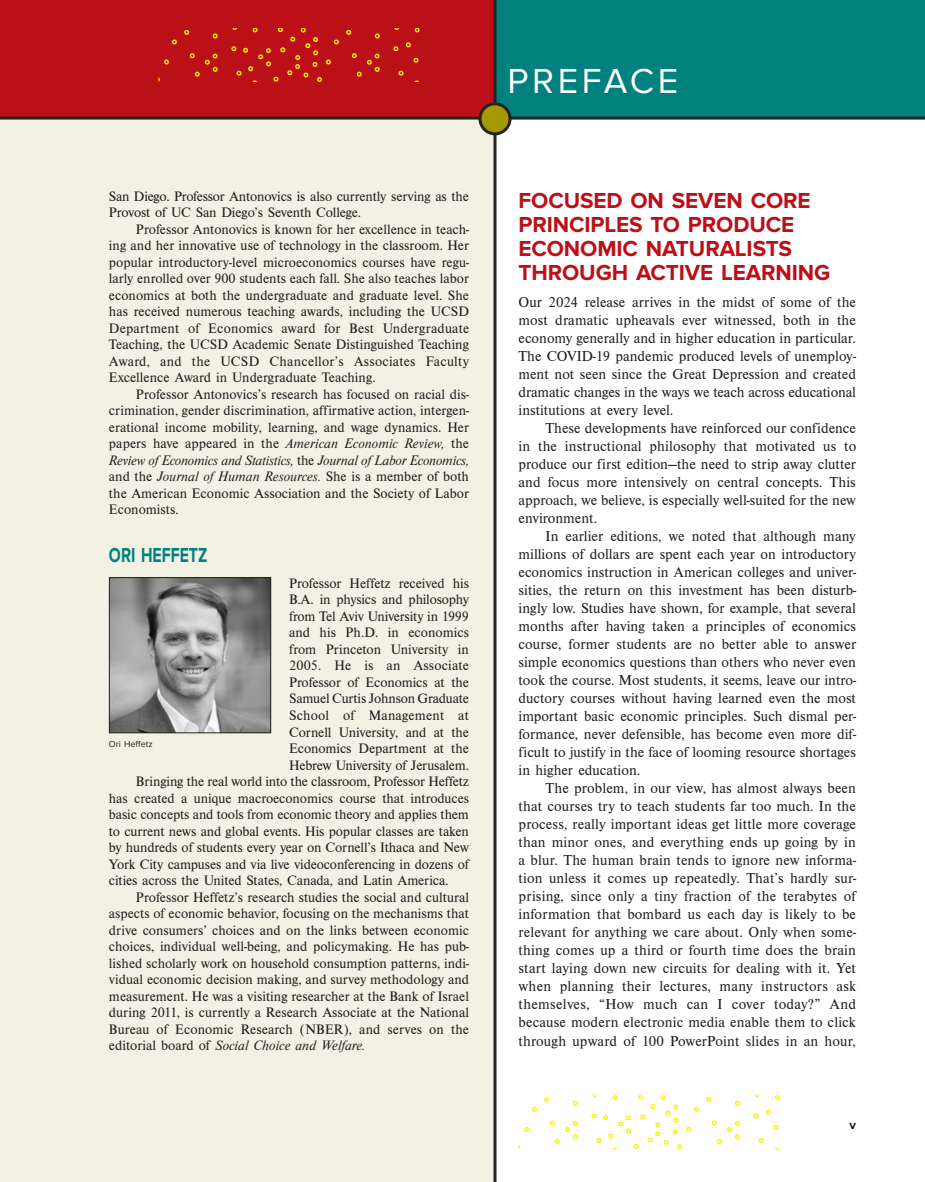
<style>
.page{position:relative;width:925px;height:1182px;background:#fff}
.page>*{position:absolute;margin:0;border:0;box-sizing:border-box;transform-origin:0 0}
.fpr_tt{font:36px "Proxima Nova";letter-spacing:.1em;color:#fff}
.fpr_ha{font:700 22.5px/24px "Proxima Nova";letter-spacing:-.005em;color:#bb1018}
.faa_au{font:700 21px "Proxima Nova";color:#00817d;scale:.75 1}
.fpr_tx{font:15px/18px "Nimbus Rom DOT";color:#231f20;text-align:justify}
.fpr_tx_f{font:15px/18px "Nimbus Rom DOT";letter-spacing:-.01em;color:#231f20;text-align:justify}
.faa_tx{font:14.25px/16.5px "Nimbus Rom DOT";color:#231f20;text-align:justify}
.faa_tx_f{font:14.25px/16.5px "Nimbus Rom DOT";letter-spacing:-.01em;color:#231f20}
.df{font:700 12.75px "Proxima Nova";color:#231f20}
.bch_so{font:9px "Proxima Nova";color:#231f20}
.s1{font-style:italic}
</style>
<div class="page">
<div style="left:0;top:0;width:495px;height:1181px;background:#f2f1e3"></div>
<div style="left:0;top:0;width:496px;height:118px;background:#bb1018"></div>
<div style="left:494px;top:0;width:431px;height:118px;background:#00817d"></div>
<hr style="left:0;top:116px;width:925px;height:3px;background:#262324">
<hr style="left:493px;top:0;width:3px;height:1181px;background:#262324">
<div style="left:480px;top:104px;width:30px;height:30px;background:#a49901;border-radius:50%"></div>
<div style="left:478px;top:102px;width:33px;height:33px;border:3px solid #262324;border-radius:50%"></div>
<img style="left:111px;top:579px;width:158px;height:152px">
<div style="left:109px;top:577px;width:162px;height:156px;border:1px solid #231f20"></div>
<svg style="left:190px;top:53px;width:28px;height:24px"></svg>
<svg style="left:213px;top:34px;width:5px;height:5px"></svg>
<svg style="left:164px;top:59px;width:5px;height:5px"></svg>
<svg style="left:172px;top:40px;width:5px;height:4px"></svg>
<svg style="left:184px;top:30px;width:5px;height:5px"></svg>
<svg style="left:352px;top:53px;width:28px;height:24px"></svg>
<svg style="left:375px;top:34px;width:5px;height:5px"></svg>
<svg style="left:346px;top:30px;width:5px;height:5px"></svg>
<svg style="left:393px;top:46px;width:5px;height:5px"></svg>
<svg style="left:415px;top:28px;width:5px;height:4px"></svg>
<svg style="left:398px;top:71px;width:5px;height:5px"></svg>
<svg style="left:406px;top:42px;width:5px;height:5px"></svg>
<svg style="left:413px;top:58px;width:5px;height:5px"></svg>
<svg style="left:231px;top:28px;width:108px;height:54px"></svg>
<svg style="left:550px;top:1120px;width:28px;height:23px"></svg>
<svg style="left:573px;top:1100px;width:5px;height:5px"></svg>
<svg style="left:524px;top:1126px;width:5px;height:5px"></svg>
<svg style="left:532px;top:1106px;width:5px;height:5px"></svg>
<svg style="left:544px;top:1097px;width:5px;height:4px"></svg>
<svg style="left:712px;top:1120px;width:28px;height:23px"></svg>
<svg style="left:735px;top:1100px;width:5px;height:5px"></svg>
<svg style="left:706px;top:1097px;width:5px;height:4px"></svg>
<svg style="left:753px;top:1113px;width:5px;height:5px"></svg>
<svg style="left:775px;top:1095px;width:5px;height:4px"></svg>
<svg style="left:759px;top:1138px;width:5px;height:4px"></svg>
<svg style="left:766px;top:1109px;width:5px;height:5px"></svg>
<svg style="left:774px;top:1125px;width:5px;height:4px"></svg>
<svg style="left:591px;top:1095px;width:108px;height:53px"></svg>
<p class="faa_tx_f" style="left:109px;top:188px;width:361px">San Diego. Professor Antonovics is also currently serving as the<br>Provost of UC San Diego’s Seventh College.</p>
<p class="faa_tx" style="left:109px;top:221px;width:362px;text-indent:27px">Professor Antonovics is known for her excellence in teach&shy;ing and her innovative use of technology in the classroom. Her popular introductory-level microeconomics courses have regu&shy;larly enrolled over 900 students each fall. She also teaches labor economics at both the undergraduate and graduate level. She has received numerous teaching awards, including the UCSD Department of Economics award for Best Undergraduate Teaching, the UCSD Academic Senate Distinguished Teaching Award, and the UCSD Chancellor’s Associates Faculty Excellence Award in Undergraduate Teaching.</p>
<p class="faa_tx" style="left:109px;top:386px;width:362px;text-indent:27px">Professor Antonovics’s research has focused on racial dis&shy;crimination, gender discrimination, affirmative action, intergen&shy;erational income mobility, learning, and wage dynamics. Her papers have appeared in the <span class="s1">American Economic Review,</span> the <span class="s1">Review of Economics and Statistics,</span> the <span class="s1">Journal of Labor Economics, </span>and the <span class="s1">Journal of Human Resources.</span> She is a member of both the American Economic Association and the Society of Labor Economists.</p>
<p class="faa_au" style="left:109px;top:543px;width:133px">ORI HEFFETZ</p>
<p class="faa_tx_f" style="left:289px;top:575px;width:182px;text-align:justify">Professor Heffetz received his B.A. in physics and philosophy from Tel Aviv University in 1999 and his Ph.D. in economics from Princeton University in 2005. He is an Associate Professor of Economics at the Samuel Curtis Johnson Graduate School of Management at Cornell University, and at the Economics Department at the Hebrew University of Jerusalem.</p>
<p class="faa_tx" style="left:109px;top:773px;width:362px;text-indent:27px">Bringing the real world into the classroom, Professor Heffetz has created a unique macroeconomics course that introduces basic concepts and tools from economic theory and applies them to current news and global events. His popular classes are taken by hundreds of students every year on Cornell’s Ithaca and New York City campuses and via live videoconferencing in dozens of cities across the United States, Canada, and Latin America.</p>
<p class="faa_tx" style="left:109px;top:888px;width:362px;text-indent:27px">Professor Heffetz’s research studies the social and cultural aspects of economic behavior, focusing on the mechanisms that drive consumers’ choices and on the links between economic choices, individual well-being, and policymaking. He has pub&shy;lished scholarly work on household consumption patterns, indi&shy;vidual economic decision making, and survey methodology and measurement. He was a visiting researcher at the Bank of Israel during 2011, is currently a Research Associate at the National Bureau of Economic Research (NBER), and serves on the editorial board of <span class="s1">Social Choice and Welfare.</span></p>
<p class="bch_so" style="left:109px;top:738px;width:45px">Ori Heffetz</p>
<p class="fpr_tt" style="left:507px;top:60px;width:172px">PREFACE</p>
<p class="fpr_ha" style="left:518px;top:189px;width:313px">FOCUSED ON SEVEN CORE<br>PRINCIPLES TO PRODUCE<br>ECONOMIC NATURALISTS<br>THROUGH ACTIVE LEARNING</p>
<p class="fpr_tx_f" style="left:518px;top:293px;width:339px">Our 2024 release arrives in the midst of some of the most dramatic upheavals ever witnessed, both in the economy generally and in higher education in particular.<br>The COVID-19 pandemic produced levels of unemploy&shy;ment not seen since the Great Depression and created dramatic changes in the ways we teach across educational institutions at every level.</p>
<p class="fpr_tx" style="left:518px;top:419px;width:339px;text-indent:27px">These developments have reinforced our confidence in the instructional philosophy that motivated us to produce our first edition—the need to strip away clutter and focus more intensively on central concepts. This approach, we believe, is especially well-suited for the new environment.</p>
<p class="fpr_tx" style="left:518px;top:527px;width:339px;text-indent:27px">In earlier editions, we noted that although many millions of dollars are spent each year on introductory economics instruction in American colleges and univer&shy;sities, the return on this investment has been disturb&shy;ingly low. Studies have shown, for example, that several months after having taken a principles of economics course, former students are no better able to answer simple economics questions than others who never even took the course. Most students, it seems, leave our intro&shy;ductory courses without having learned even the most important basic economic principles. Such dismal per&shy;formance, never defensible, has become even more dif&shy;ficult to justify in the face of looming resource shortages in higher education.</p>
<p class="fpr_tx" style="left:518px;top:779px;width:339px;text-indent:27px">The problem, in our view, has almost always been that courses try to teach students far too much. In the process, really important ideas get little more coverage than minor ones, and everything ends up going by in a blur. The human brain tends to ignore new informa&shy;tion unless it comes up repeatedly. That’s hardly sur&shy;prising, since only a tiny fraction of the terabytes of information that bombard us each day is likely to be relevant for anything we care about. Only when some&shy;thing comes up a third or fourth time does the brain start laying down new circuits for dealing with it. Yet when planning their lectures, many instructors ask themselves, “How much can I cover today?” And because modern electronic media enable them to click through upward of 100 PowerPoint slides in an hour,</p>
<p class="df" style="left:849px;top:1117px;width:8px">v</p>
</div>
